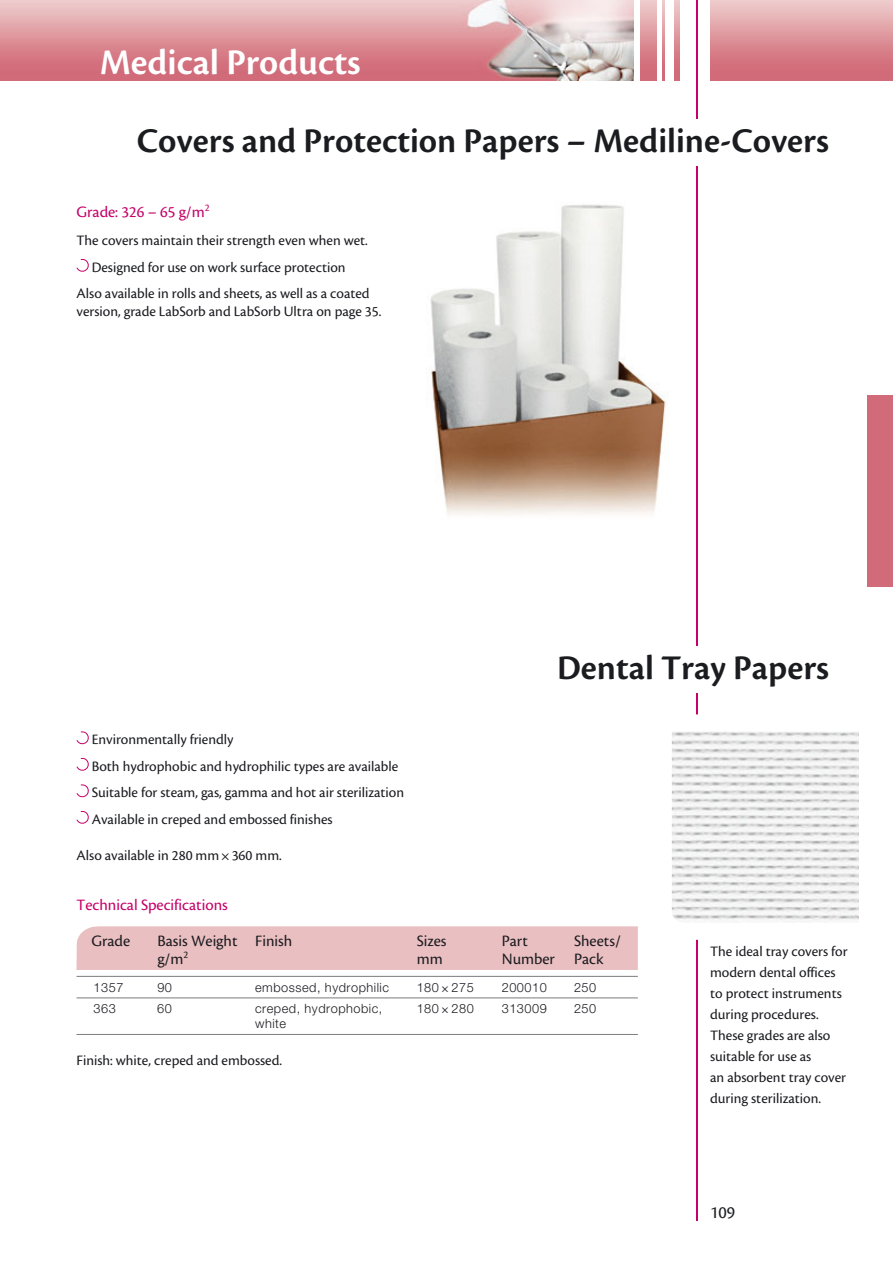
<style>
.page{position:relative;width:893px;height:1263px;background:#fff}
.page>*{position:absolute;margin:0;border:0;box-sizing:border-box;transform-origin:0 0}
.t1{font:600 37.5px "Cronos Pro";color:#fff}
.t2{font:600 36px "Cronos Pro";color:#1b1c20}
.t3{font:18px "Cronos Pro";color:#1b1c20}
.t4{font:16.5px/18px "Cronos Pro";color:#1b1c20}
.t5{font:16.5px "Cronos Pro";color:#c50068}
.t6{font:15px/21px "Cronos Pro";color:#1b1c20}
.t7{font:300 12.75px/15px "Helvetica Neue";letter-spacing:.04em;color:#1b1c20}
</style>
<div class="page">
<img style="left:0;top:0;width:634px;height:81px">
<hr style="left:696px;top:0;width:1px;height:1220px;background:#c50068">
<img style="left:429px;top:204px;width:237px;height:312px">
<div style="left:106px;top:119px;width:723px;height:47px;background:#fff"></div>
<div style="left:867px;top:395px;width:26px;height:192px;background:#d26b79"></div>
<div style="left:106px;top:646px;width:723px;height:47px;background:#fff"></div>
<svg style="left:76px;top:731px;width:13px;height:14px"></svg>
<svg style="left:76px;top:757px;width:13px;height:14px"></svg>
<svg style="left:76px;top:784px;width:13px;height:14px"></svg>
<svg style="left:76px;top:810px;width:13px;height:14px"></svg>
<svg style="left:671px;top:706px;width:188px;height:242px"></svg>
<hr style="left:77px;top:976px;width:561px;height:1px;background:#7c7b7f">
<hr style="left:77px;top:997px;width:561px;height:1px;background:#7c7b7f">
<hr style="left:77px;top:1034px;width:561px;height:1px;background:#7c7b7f">
<svg style="left:76px;top:926px;width:562px;height:50px;background:#ecc7c8"></svg>
<svg style="left:76px;top:258px;width:13px;height:14px"></svg>
<h1 class="t1" style="left:100px;top:47px;width:262px">Medical Products</h1>
<h2 class="t2" style="left:137px;top:126px;width:694px">Covers and Protection Papers – Mediline-Covers</h2>
<p class="t5" style="left:77px;top:205px;width:135px">Grade: 326 – 65 g/m<sup>2</sup></p>
<p class="t6" style="left:77px;top:228px;width:295px;line-height:26.5px;text-align:center">The covers maintain their strength even when wet.<br>Designed for use on work surface protection<br>Also available in rolls and sheets, as well as a coated</p>
<p class="t6" style="left:77px;top:302px;width:306px">version, grade LabSorb and LabSorb Ultra on page 35.</p>
<p class="t6" style="left:92px;top:727px;width:314px;line-height:26.5px">Environmentally friendly<br>Both hydrophobic and hydrophilic types are available Suitable for steam, gas, gamma and hot air sterilization Available in creped and embossed finishes</p>
<p class="t6" style="left:77px;top:846px;width:207px">Also available in 280 mm 360 mm.</p>
<h2 class="t2" style="left:557px;top:653px;width:274px">Dental Tray Papers</h2>
<p class="t5" style="left:77px;top:898px;width:153px">Technical Specifications</p>
<p class="t4" style="left:91px;top:933px;width:40px">Grade</p>
<p class="t4" style="left:157px;top:933px;width:82px">Basis Weight g/m<sup>2</sup></p>
<p class="t4" style="left:255px;top:933px;width:39px">Finish</p>
<p class="t4" style="left:417px;top:933px;width:31px">Sizes mm</p>
<p class="t4" style="left:502px;top:933px;width:55px">Part<br>Number</p>
<p class="t4" style="left:574px;top:933px;width:48px">Sheets/<br>Pack</p>
<p class="t7" style="left:94px;top:981px;width:31px">1357</p>
<p class="t7" style="left:157px;top:981px;width:16px">90</p>
<p class="t7" style="left:255px;top:981px;width:135px">embossed, hydrophilic</p>
<p class="t7" style="left:417px;top:981px;width:59px">180 275</p>
<p class="t7" style="left:502px;top:981px;width:47px">200010</p>
<p class="t7" style="left:574px;top:981px;width:24px">250</p>
<p class="t7" style="left:94px;top:1002px;width:24px">363</p>
<p class="t7" style="left:157px;top:1002px;width:16px">60</p>
<p class="t7" style="left:255px;top:1002px;width:129px">creped, hydrophobic, white</p>
<p class="t7" style="left:417px;top:1002px;width:59px">180 280</p>
<p class="t7" style="left:502px;top:1002px;width:47px">313009</p>
<p class="t7" style="left:574px;top:1002px;width:24px">250</p>
<p class="t6" style="left:77px;top:1051px;width:207px">Finish: white, creped and embossed.</p>
<p class="t6" style="left:710px;top:942px;width:139px">The ideal tray covers for modern dental offices to protect instruments during procedures.<br>These grades are also suitable for use as<br>an absorbent tray cover during sterilization.</p>
<p class="t3" style="left:710px;top:1205px;width:27px">109</p>
</div>
